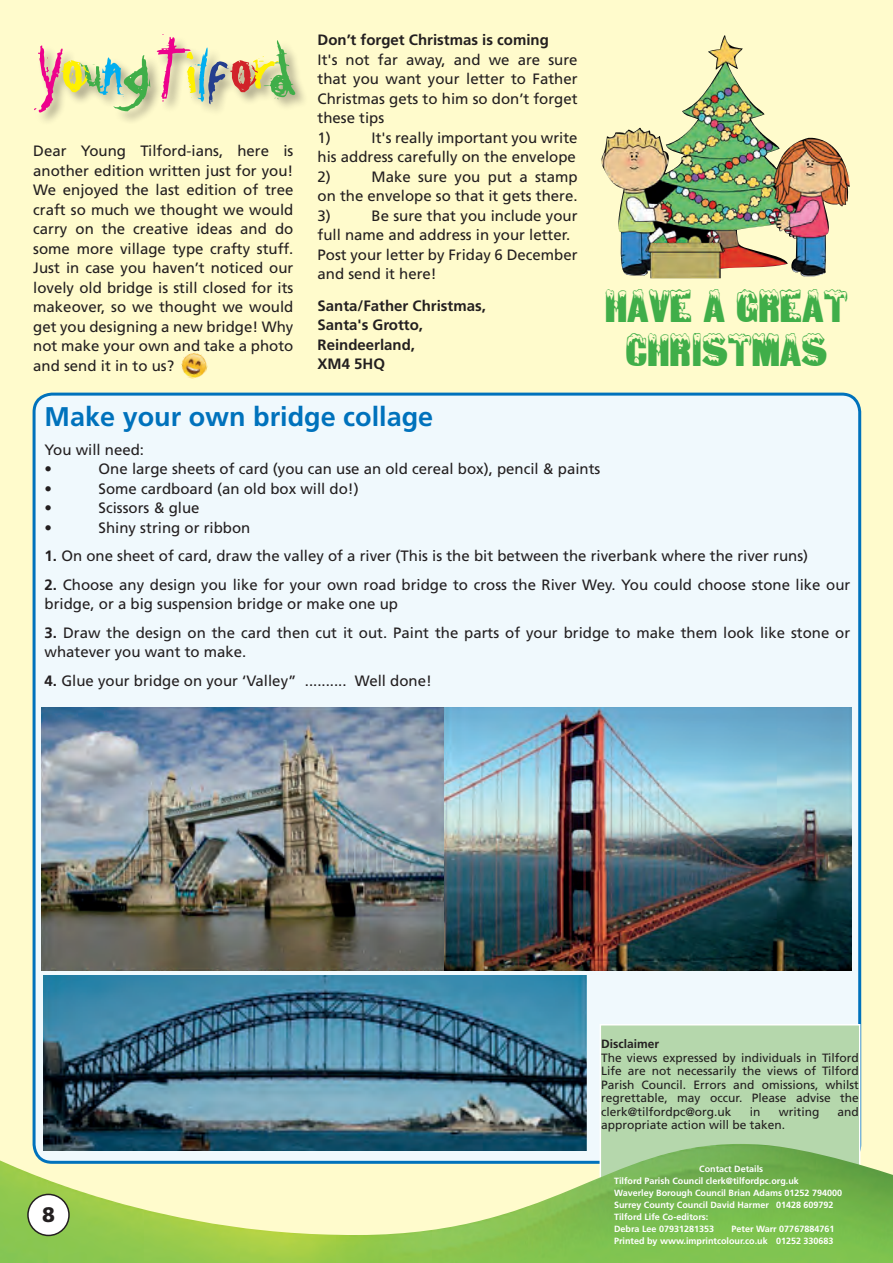
<style>
.page{position:relative;width:893px;height:1263px;background:#fffbcc}
.page>*{position:absolute;margin:0;border:0;box-sizing:border-box;transform-origin:0 0}
.t1{font:40.5px/43.5px "Snowtop Caps";color:#40ae49;text-align:center}
.t2{font:700 27px "Frutiger";color:#0072bc}
.t3{font:900 21px "Frutiger";color:#231f20}
.t4{font:15px/19.5px "Frutiger";color:#231f20}
.t5{font:700 15px/19.5px "Frutiger";color:#231f20}
.t6{font:12px/13.5px "Frutiger";color:#231f20;text-align:justify}
.t7{font:700 12px "Frutiger";color:#231f20}
.t8{font:700 9px/12px "Frutiger";color:#fff}
.s1{font-weight:700}
</style>
<div class="page">
<div style="left:34px;top:394px;width:826px;height:768px;background:#f0f9fd;border-radius:18px"></div>
<div style="left:600px;top:1025px;width:260px;height:175px;background:#b5d7ac"></div>
<div style="left:600px;top:1024px;width:260px;height:177px;border:2px solid #fff"></div>
<img style="left:0;top:1144px;width:893px;height:119px">
<div style="left:28px;top:1194px;width:41px;height:41px;background:#fff;border-radius:50%"></div>
<div style="left:27px;top:1194px;width:43px;height:42px;border:2px solid #231f20;border-radius:50%"></div>
<div style="left:33px;top:33px;width:276px;height:93px;background:#231f20;opacity:.4"></div>
<svg style="left:157px;top:34px;width:138px;height:70px"></svg>
<svg style="left:34px;top:45px;width:116px;height:68px"></svg>
<img style="left:181px;top:352px;width:27px;height:27px">
<img style="left:44px;top:976px;width:542px;height:174px">
<img style="left:42px;top:708px;width:402px;height:262px">
<img style="left:444px;top:708px;width:407px;height:262px">
<img style="left:601px;top:35px;width:249px;height:243px">
<p class="t4" style="left:33px;top:141px;width:262px;text-align:justify">Dear Young Tilford-ians, here is another edition written just for you!<br>We enjoyed the last edition of tree craft so much we thought we would carry on the creative ideas and do some more village type crafty stuff.<br>Just in case you haven’t noticed our lovely old bridge is still closed for its makeover, so we thought we would get you designing a new bridge! Why not make your own and take a photo and send it in to us?</p>
<p class="t5" style="left:317px;top:30px;width:233px">Don’t forget Christmas is coming</p>
<p class="t4" style="left:317px;top:50px;width:262px">It's not far away, and we are sure that you want your letter to Father<br>Christmas gets to him so don’t forget these tips<br>1)</p>
<p class="t4" style="left:317px;top:128px;width:262px;text-align:justify;text-indent:54px">It's really important you write his address carefully on the envelope 2)</p>
<p class="t4" style="left:317px;top:167px;width:262px;text-align:justify;text-indent:54px">Make sure you put a stamp on the envelope so that it gets there.<br>3)</p>
<p class="t4" style="left:317px;top:206px;width:262px;text-indent:54px">Be sure that you include your full name and address in your letter.<br>Post your letter by Friday 6 December and send it here!</p>
<p class="t5" style="left:317px;top:296px;width:170px">Santa/Father Christmas,<br>Santa's Grotto,<br>Reindeerland,<br>XM4 5HQ</p>
<h1 class="t1" style="left:605px;top:283px;width:244px">HAVE A GREAT<br>CHRISTMAS</h1>
<h2 class="t2" style="left:45px;top:401px;width:390px">Make your own bridge collage</h2>
<p class="t4" style="left:45px;top:439px;width:101px">You will need: •</p>
<p class="t4" style="left:99px;top:459px;width:503px">One large sheets of card (you can use an old cereal box), pencil &amp; paints</p>
<p class="t4" style="left:45px;top:478px;width:9px">•</p>
<p class="t4" style="left:99px;top:478px;width:262px">Some cardboard (an old box will do!)</p>
<p class="t4" style="left:45px;top:498px;width:9px">•</p>
<p class="t4" style="left:99px;top:498px;width:102px">Scissors &amp; glue</p>
<p class="t4" style="left:45px;top:517px;width:9px">•</p>
<p class="t4" style="left:99px;top:517px;width:153px">Shiny string or ribbon</p>
<p class="t4" style="left:45px;top:546px;width:765px"><span class="s1">1.</span> On one sheet of card, draw the valley of a river (This is the bit between the riverbank where the river runs)</p>
<p class="t4" style="left:45px;top:574px;width:807px"><span class="s1">2.</span> Choose any design you like for your own road bridge to cross the River Wey. You could choose stone like our bridge, or a big suspension bridge or make one up</p>
<p class="t4" style="left:45px;top:622px;width:807px"><span class="s1">3.</span> Draw the design on the card then cut it out. Paint the parts of your bridge to make them look like stone or whatever you want to make.</p>
<p class="t4" style="left:45px;top:670px;width:389px"><span class="s1">4.</span> Glue your bridge on your ‘Valley” .......... Well done!</p>
<h3 class="t3" style="left:42px;top:1201px;width:14px">8</h3>
<p class="t7" style="left:601px;top:1037px;width:60px">Disclaimer</p>
<p class="t6" style="left:601px;top:1051px;width:259px">The views expressed by individuals in Tilford Life are not necessarily the views of Tilford Parish Council. Errors and omissions, whilst regrettable, may occur. Please advise the clerk@tilfordpc@org.uk</p>
<p class="t6" style="left:750px;top:1105px;width:12px">in</p>
<p class="t6" style="left:779px;top:1105px;width:42px">writing</p>
<p class="t6" style="left:838px;top:1105px;width:23px">and</p>
<p class="t6" style="left:601px;top:1118px;width:186px">appropriate action will be taken.</p>
<p class="t8" style="left:614px;top:1163px;width:230px;text-indent:85px">Contact Details<br>Tilford Parish Council clerk@tilfordpc.org.uk<br>Waverley Borough Council Brian Adams 01252 794000<br>Surrey County Council David Harmer 01428 609792<br>Tilford Life Co-editors:<br>Debra Lee 07931281353</p>
<p class="t8" style="left:614px;top:1223px;width:222px;text-align:right">Peter Warr 07767884761<br>Printed by www.imprintcolour.co.uk 01252 330683</p>
</div>
